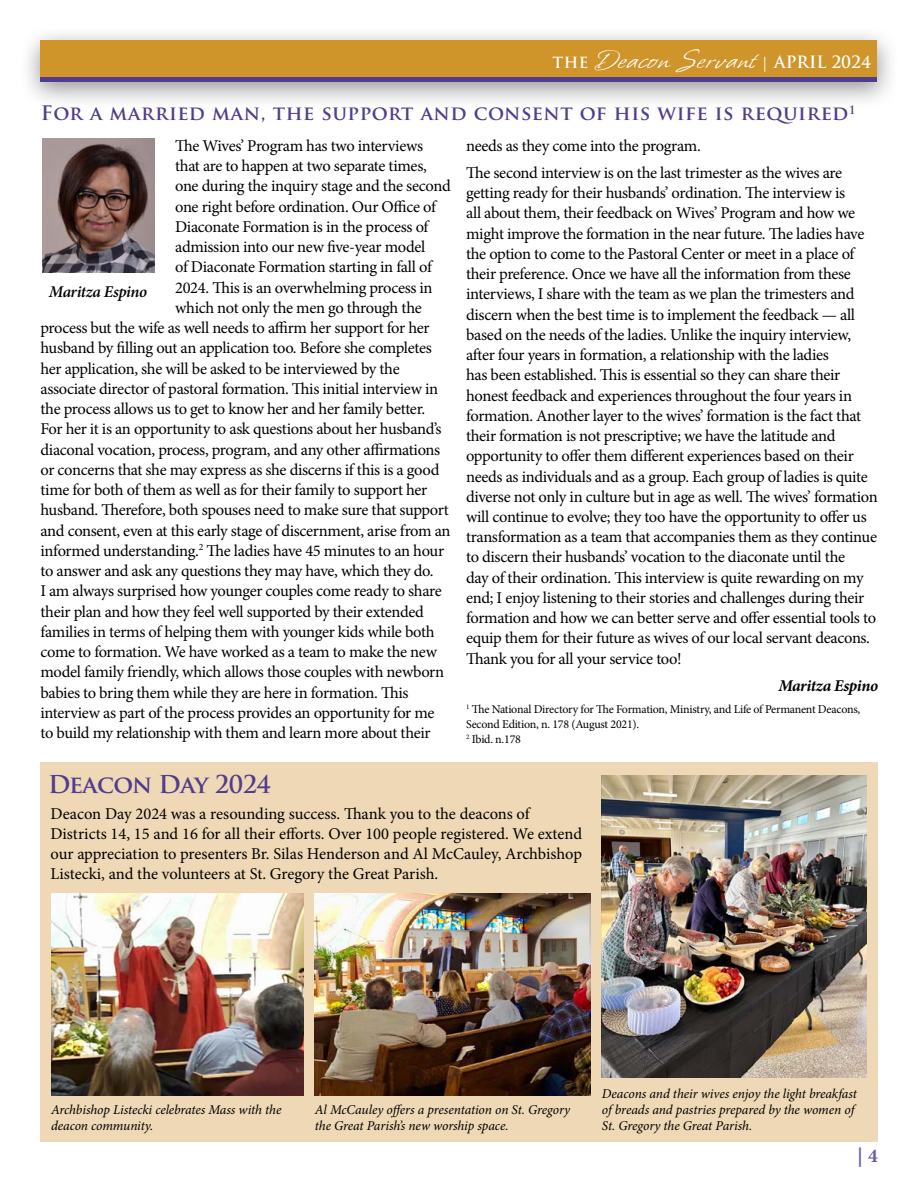
<style>
.page{position:relative;width:918px;height:1188px;background:#fff}
.page>*{position:absolute;margin:0;border:0;box-sizing:border-box;transform-origin:0 0}
.t1{font:30px "Whisper ROB";letter-spacing:.03em;color:#fff}
.t2{font:700 24px "Trajan Pro";letter-spacing:-.02em;color:#513c8e}
.t3{font:700 19.5px "Trajan Pro";letter-spacing:.03em;color:#513c8e}
.t4{font:700 19.5px "Minion Pro";color:#6c5a9e}
.t5{font:16.5px/20.2px "Minion Pro";letter-spacing:-.02em;color:#000}
.t6{font:italic 700 16.5px "Minion Pro";letter-spacing:-.025em;color:#000}
.t7{font:italic 600 16.5px "Minion Pro";letter-spacing:-.025em;color:#000}
.t8{font:italic 13.5px/16.2px "Minion Pro";letter-spacing:-.01em;color:#000}
.t9{font:12px/15px "Minion Pro";letter-spacing:-.02em;color:#000}
.s1{font-family:"Trajan Pro";font-weight:700;font-size:15px}
.s2{font-family:"Trajan Pro";font-weight:700;font-size:16.5px}
</style>
<div class="page">
<div style="left:19px;top:25px;width:881px;height:86px;background:#000;opacity:.42"></div>
<div style="left:40px;top:40px;width:838px;height:42px;background:#cf942a"></div>
<hr style="left:40px;top:78px;width:838px;height:4px;background:#513c8e">
<img style="left:42px;top:139px;width:113px;height:134px">
<div style="left:40px;top:762px;width:838px;height:380px;background:#eed8b5"></div>
<img style="left:51px;top:894px;width:252px;height:202px">
<img style="left:315px;top:894px;width:275px;height:202px">
<img style="left:602px;top:775px;width:264px;height:302px">
<h1 class="t1" style="left:553px;top:45px;width:320px"><span class="s1">THE</span> Deacon Servant <span class="s1">|</span> <span class="s2">APRIL 2024</span></h1>
<p class="t3" style="left:41px;top:101px;width:816px">For a married man, the support and consent of his wife is required<sup>1</sup></p>
<p class="t5" style="left:175px;top:136px;width:250px">The Wives’ Program has two interviews</p>
<p class="t5" style="left:175px;top:156px;width:253px">that are to happen at two separate times,</p>
<p class="t5" style="left:175px;top:176px;width:277px">one during the inquiry stage and the second</p>
<p class="t5" style="left:175px;top:196px;width:262px">one right before ordination. Our Office of</p>
<p class="t5" style="left:175px;top:217px;width:255px">Diaconate Formation is in the process of</p>
<p class="t5" style="left:175px;top:237px;width:252px">admission into our new five-year model</p>
<p class="t5" style="left:175px;top:257px;width:258px">of Diaconate Formation starting in fall of</p>
<p class="t5" style="left:175px;top:277px;width:259px">2024. This is an overwhelming process in</p>
<p class="t5" style="left:175px;top:298px;width:248px">which not only the men go through the</p>
<p class="t5" style="left:40px;top:318px;width:391px">process but the wife as well needs to affirm her support for her</p>
<p class="t5" style="left:40px;top:338px;width:393px">husband by filling out an application too. Before she completes</p>
<p class="t5" style="left:40px;top:358px;width:361px">her application, she will be asked to be interviewed by the</p>
<p class="t5" style="left:40px;top:379px;width:399px">associate director of pastoral formation. This initial interview in</p>
<p class="t5" style="left:40px;top:399px;width:386px">the process allows us to get to know her and her family better.</p>
<p class="t5" style="left:40px;top:419px;width:403px">For her it is an opportunity to ask questions about her husband’s</p>
<p class="t5" style="left:40px;top:439px;width:401px">diaconal vocation, process, program, and any other affirmations</p>
<p class="t5" style="left:40px;top:459px;width:400px">or concerns that she may express as she discerns if this is a good</p>
<p class="t5" style="left:40px;top:480px;width:388px">time for both of them as well as for their family to support her</p>
<p class="t5" style="left:40px;top:500px;width:410px">husband. Therefore, both spouses need to make sure that support</p>
<p class="t5" style="left:40px;top:520px;width:412px">and consent, even at this early stage of discernment, arise from an</p>
<p class="t5" style="left:40px;top:541px;width:405px">informed understanding.<sup>2</sup> The ladies have 45 minutes to an hour</p>
<p class="t5" style="left:41px;top:561px;width:395px">to answer and ask any questions they may have, which they do.</p>
<p class="t5" style="left:41px;top:581px;width:403px">I am always surprised how younger couples come ready to share</p>
<p class="t5" style="left:41px;top:601px;width:385px">their plan and how they feel well supported by their extended</p>
<p class="t5" style="left:41px;top:622px;width:396px">families in terms of helping them with younger kids while both</p>
<p class="t5" style="left:41px;top:642px;width:398px">come to formation. We have worked as a team to make the new</p>
<p class="t5" style="left:41px;top:662px;width:405px">model family friendly, which allows those couples with newborn</p>
<p class="t5" style="left:41px;top:682px;width:369px">babies to bring them while they are here in formation. This</p>
<p class="t5" style="left:41px;top:703px;width:396px">interview as part of the process provides an opportunity for me</p>
<p class="t5" style="left:41px;top:723px;width:392px">to build my relationship with them and learn more about their</p>
<p class="t7" style="left:49px;top:280px;width:100px">Maritza Espino</p>
<h2 class="t2" style="left:48px;top:769px;width:224px">Deacon Day 2024</h2>
<p class="t5" style="left:466px;top:132px;width:378px;line-height:27px">needs as they come into the program.<br>The second interview is on the last trimester as the wives are</p>
<p class="t5" style="left:466px;top:183px;width:413px">getting ready for their husbands’ ordination. The interview is<br>all about them, their feedback on Wives’ Program and how we might improve the formation in the near future. The ladies have the option to come to the Pastoral Center or meet in a place of their preference. Once we have all the information from these interviews, I share with the team as we plan the trimesters and discern when the best time is to implement the feedback — all based on the needs of the ladies. Unlike the inquiry interview, after four years in formation, a relationship with the ladies<br>has been established. This is essential so they can share their honest feedback and experiences throughout the four years in formation. Another layer to the wives’ formation is the fact that their formation is not prescriptive; we have the latitude and opportunity to offer them different experiences based on their needs as individuals and as a group. Each group of ladies is quite diverse not only in culture but in age as well. The wives’ formation will continue to evolve; they too have the opportunity to offer us transformation as a team that accompanies them as they continue to discern their husbands’ vocation to the diaconate until the<br>day of their ordination. This interview is quite rewarding on my end; I enjoy listening to their stories and challenges during their formation and how we can better serve and offer essential tools to equip them for their future as wives of our local servant deacons.<br>Thank you for all your service too!</p>
<p class="t6" style="left:778px;top:674px;width:101px">Maritza Espino</p>
<p class="t9" style="left:466px;top:701px;width:396px"><sup>1</sup> The National Directory for The Formation, Ministry, and Life of Permanent Deacons,<br>Second Edition, n. 178 (August 2021).<br><sup>2</sup> Ibid. n.178</p>
<p class="t5" style="left:50px;top:803px;width:533px">Deacon Day 2024 was a resounding success. Thank you to the deacons of Districts 14, 15 and 16 for all their efforts. Over 100 people registered. We extend our appreciation to presenters Br. Silas Henderson and Al McCauley, Archbishop Listecki, and the volunteers at St. Gregory the Great Parish.</p>
<p class="t8" style="left:51px;top:1102px;width:232px">Archbishop Listecki celebrates Mass with the deacon community.</p>
<p class="t8" style="left:315px;top:1102px;width:257px">Al McCauley offers a presentation on St. Gregory the Great Parish’s new worship space.</p>
<p class="t8" style="left:602px;top:1086px;width:257px">Deacons and their wives enjoy the light breakfast of breads and pastries prepared by the women of<br>St. Gregory the Great Parish.</p>
<p class="t4" style="left:858px;top:1142px;width:22px">| 4</p>
</div>
